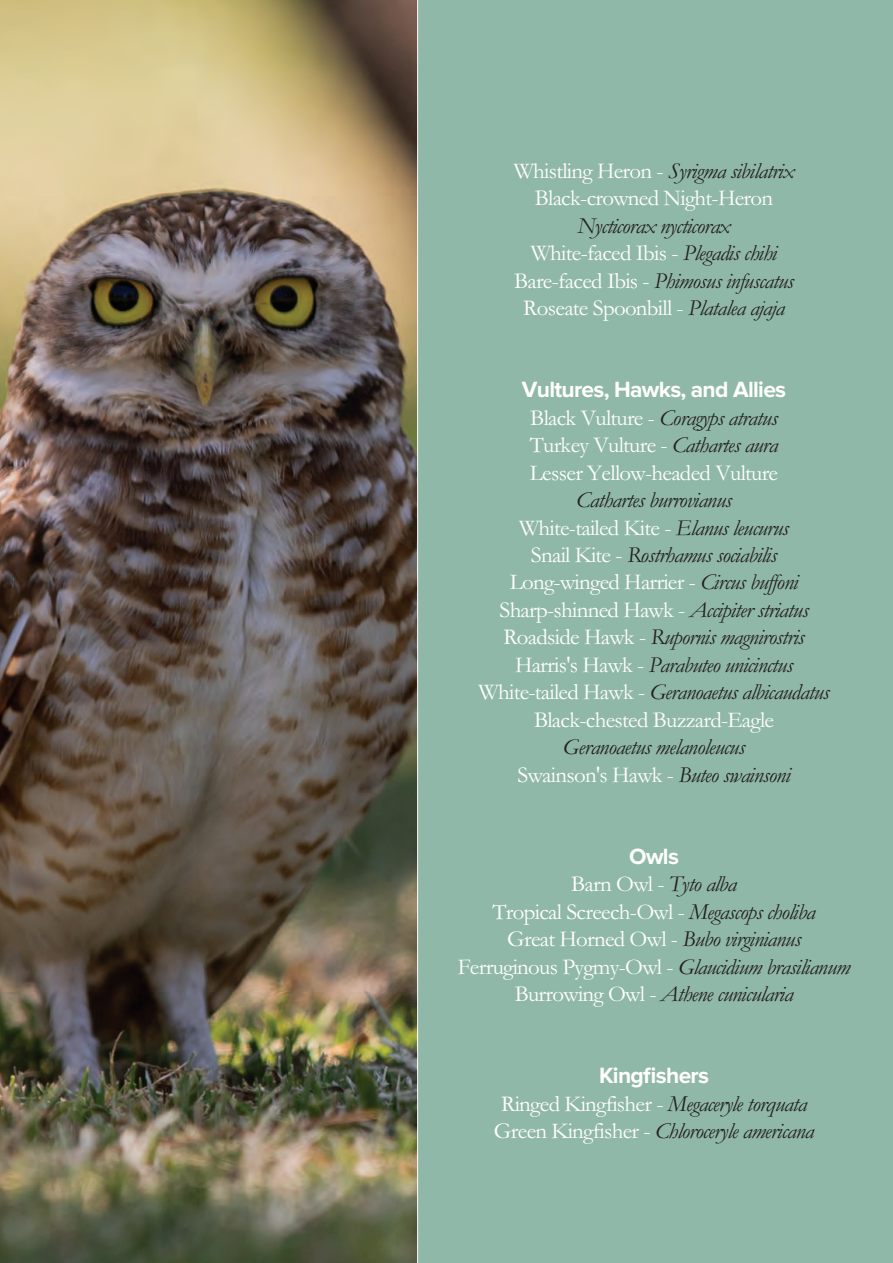
<style>
.page{position:relative;width:893px;height:1263px;background:#fff}
.page>*{position:absolute;margin:0;border:0;box-sizing:border-box;transform-origin:0 0}
.t1{font:italic 22.8px/27.5px "Garamond";letter-spacing:-.03em;color:#231f20;text-align:center}
.t2{font:22.8px/27.5px "Garamond";letter-spacing:-.03em;color:#fff;text-align:center}
.t3{font:700 22.8px "Proxima Nova";letter-spacing:-.03em;color:#fff}
.s1{font-style:italic;color:#231f20}
.s2{font-style:normal;color:#fff}
</style>
<div class="page">
<div style="left:418px;top:0;width:475px;height:1263px;background:#90b8a8"></div>
<img style="left:0;top:0;width:417px;height:1263px">
<p class="t2" style="left:514px;top:160px;width:282px">Whistling Heron - <span class="s1">Syrigma sibilatrix<br></span>Black-crowned Night-Heron</p>
<p class="t1" style="left:514px;top:214px;width:281px">Nycticorax nycticorax<br><span class="s2">White-faced Ibis -</span> Plegadis chihi <span class="s2">Bare-faced Ibis -</span> Phimosus infuscatus <span class="s2">Roseate Spoonbill -</span> Platalea ajaja</p>
<p class="t3" style="left:522px;top:382px;width:266px">Vultures, Hawks, and Allies</p>
<p class="t2" style="left:530px;top:406px;width:250px;text-align:justify">Black Vulture - <span class="s1">Coragyps atratus </span>Turkey Vulture - <span class="s1">Cathartes aura </span>Lesser Yellow-headed Vulture</p>
<p class="t1" style="left:479px;top:489px;width:352px">Cathartes burrovianus<br><span class="s2">White-tailed Kite -</span> Elanus leucurus<br><span class="s2">Snail Kite -</span> Rostrhamus sociabilis <span class="s2">Long-winged Harrier -</span> Circus buffoni <span class="s2">Sharp-shinned Hawk -</span> Accipiter striatus <span class="s2">Roadside Hawk -</span> Rupornis magnirostris <span class="s2">Harris's Hawk -</span> Parabuteo unicinctus <span class="s2">White-tailed Hawk -</span> Geranoaetus albicaudatus <span class="s2">Black-chested Buzzard-Eagle</span></p>
<p class="t1" style="left:517px;top:736px;width:275px">Geranoaetus melanoleucus<br><span class="s2">Swainson's Hawk -</span> Buteo swainsoni</p>
<p class="t3" style="left:629px;top:848px;width:51px">Owls</p>
<p class="t2" style="left:458px;top:873px;width:394px">Barn Owl - <span class="s1">Tyto alba<br></span>Tropical Screech-Owl - <span class="s1">Megascops choliba<br></span>Great Horned Owl - <span class="s1">Bubo virginianus </span>Ferruginous Pygmy-Owl - <span class="s1">Glaucidium brasilianum </span>Burrowing Owl - <span class="s1">Athene cunicularia</span></p>
<p class="t3" style="left:599px;top:1068px;width:111px">Kingfishers</p>
<p class="t1" style="left:494px;top:1092px;width:322px"><span class="s2">Ringed Kingfisher -</span> Megaceryle torquata<br><span class="s2">Green Kingfisher -</span> Chloroceryle americana</p>
</div>
